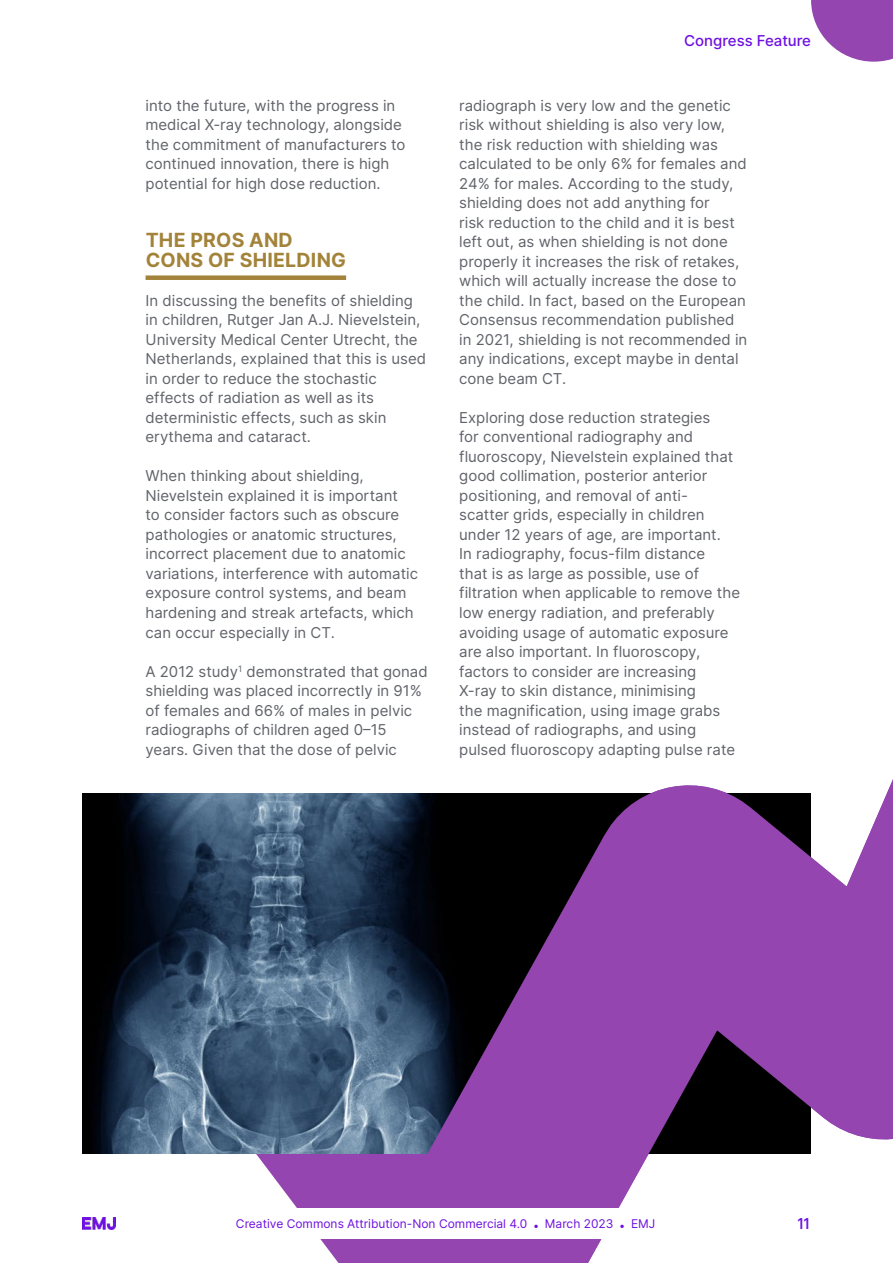
<style>
.page{position:relative;width:893px;height:1263px;background:#fff}
.page>*{position:absolute;margin:0;border:0;box-sizing:border-box;transform-origin:0 0}
.t1{font:700 19.5px/19.5px "Inter";letter-spacing:.01em;color:#a28339}
.Body{font:15px/19.5px "Inter";color:#606369}
.Type_Category{font:500 15px "Inter";color:#6e0fe0}
.t2{font:600 15px "Inter";color:#6e0fe0;scale:.9 1}
.t3{font:12px "Inter";color:#6e0fe0}
.s1{font-size:4.5px}
</style>
<div class="page">
<div style="left:146px;top:275px;width:200px;height:5px;background:#a28339"></div>
<img style="left:83px;top:793px;width:124px;height:360px">
<svg style="left:207px;top:779px;width:686px;height:484px;background:#765a90"></svg>
<div style="left:83px;top:1208px;width:765px;height:30px;background:#fff"></div>
<img style="left:83px;top:1217px;width:32px;height:12px">
<svg style="left:811px;top:0;width:82px;height:62px"></svg>
<p class="Body" style="left:146px;top:95px;width:261px">into the future, with the progress in medical X-ray technology, alongside the commitment of manufacturers to continued innovation, there is high potential for high dose reduction.</p>
<h1 class="t1" style="left:146px;top:230px;width:202px">THE PROS AND<br>CONS OF SHIELDING</h1>
<p class="Body" style="left:146px;top:290px;width:282px">In discussing the benefits of shielding in children, Rutger Jan A.J. Nievelstein, University Medical Center Utrecht, the Netherlands, explained that this is used in order to reduce the stochastic effects of radiation as well as its deterministic effects, such as skin erythema and cataract.</p>
<p class="Body" style="left:146px;top:466px;width:274px">When thinking about shielding, Nievelstein explained it is important<br>to consider factors such as obscure pathologies or anatomic structures, incorrect placement due to anatomic variations, interference with automatic exposure control systems, and beam hardening and streak artefacts, which can occur especially in CT.</p>
<p class="Body" style="left:146px;top:661px;width:284px">A 2012 study<sup>1</sup> demonstrated that gonad shielding was placed incorrectly in 91% of females and 66% of males in pelvic radiographs of children aged 0–15 years. Given that the dose of pelvic</p>
<p class="Type_Category" style="left:684px;top:30px;width:128px">Congress Feature</p>
<p class="Body" style="left:459px;top:95px;width:290px">radiograph is very low and the genetic risk without shielding is also very low, the risk reduction with shielding was calculated to be only 6% for females and 24% for males. According to the study, shielding does not add anything for<br>risk reduction to the child and it is best left out, as when shielding is not done properly it increases the risk of retakes, which will actually increase the dose to the child. In fact, based on the European Consensus recommendation published in 2021, shielding is not recommended in any indications, except maybe in dental cone beam CT.</p>
<p class="Body" style="left:459px;top:407px;width:282px">Exploring dose reduction strategies<br>for conventional radiography and fluoroscopy, Nievelstein explained that good collimation, posterior anterior positioning, and removal of anti&shy;scatter grids, especially in children under 12 years of age, are important.<br>In radiography, focus-film distance<br>that is as large as possible, use of filtration when applicable to remove the low energy radiation, and preferably avoiding usage of automatic exposure are also important. In fluoroscopy, factors to consider are increasing<br>X-ray to skin distance, minimising<br>the magnification, using image grabs instead of radiographs, and using pulsed fluoroscopy adapting pulse rate</p>
<p class="t3" style="left:236px;top:1215px;width:293px">Creative Commons Attribution-Non Commercial 4.0</p>
<p class="t3" style="left:534px;top:1215px;width:81px"><span class="s1">●</span> March 2023</p>
<p class="t3" style="left:620px;top:1215px;width:37px"><span class="s1">●</span> EMJ</p>
<p class="t2" style="left:797px;top:1212px;width:16px">11</p>
</div>
